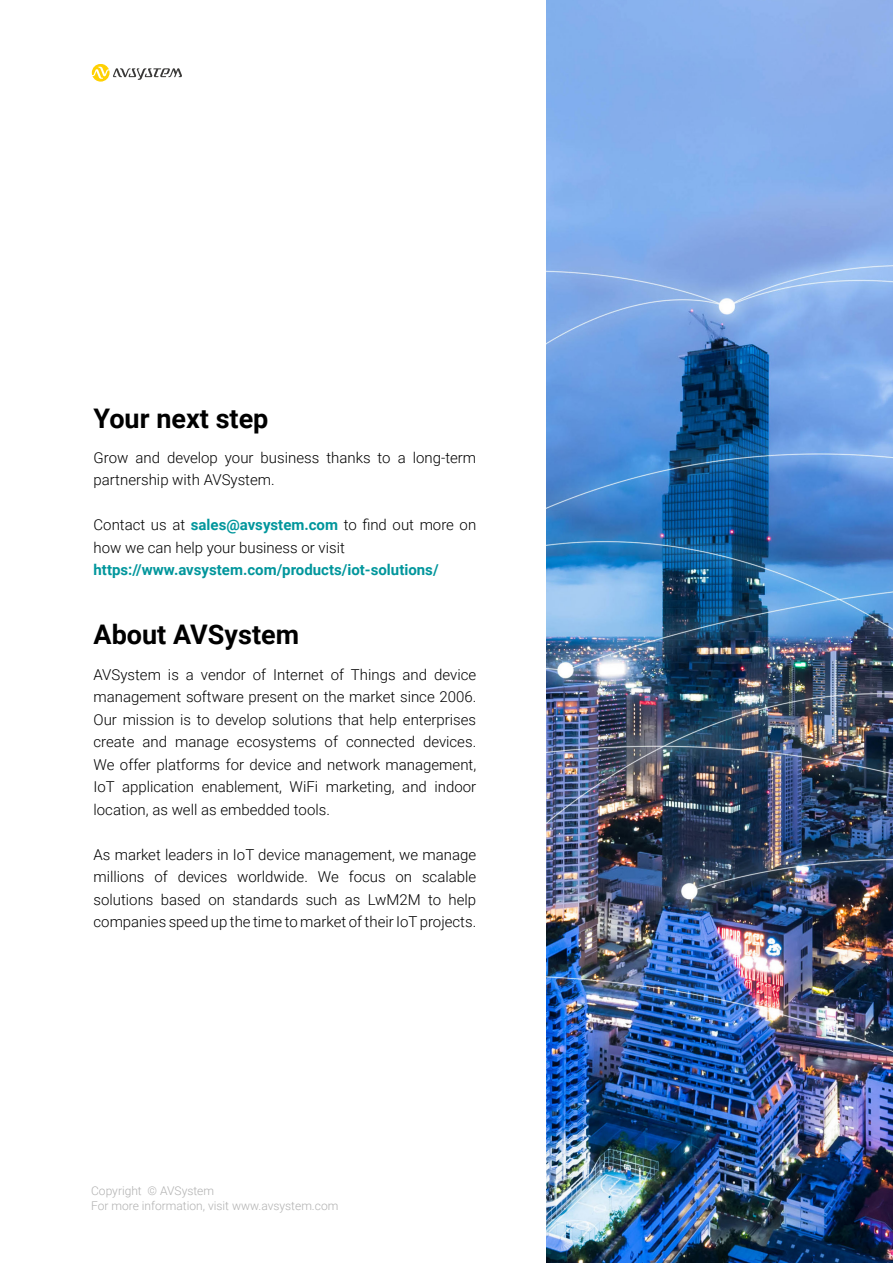
<style>
.page{position:relative;width:893px;height:1263px;background:#fff}
.page>*{position:absolute;margin:0;border:0;box-sizing:border-box;transform-origin:0 0}
.t1{font:700 27px "Roboto";color:#000}
.t2{font:300 15px/22.5px "Roboto";color:#000}
.t3{font:700 15px "Roboto";color:#00969c}
.t4{font:300 12px/14.4px "Roboto";color:#b1b1b1}
.s1{font-weight:700;color:#00969c}
</style>
<div class="page">
<svg style="left:92px;top:64px;width:90px;height:17px"></svg>
<img style="left:546px;top:0;width:347px;height:1263px">
<h1 class="t1" style="left:94px;top:399px;width:176px">Your next step</h1>
<p class="t2" style="left:94px;top:446px;width:384px">Grow and develop your business thanks to a long-term partnership with AVSystem.</p>
<p class="t2" style="left:94px;top:513px;width:384px">Contact us at <span class="s1">sales@avsystem.com</span> to find out more on how we can help your business or visit</p>
<p class="t3" style="left:94px;top:560px;width:347px">https://www.avsystem.com/products/iot-solutions/</p>
<h1 class="t1" style="left:94px;top:616px;width:207px">About AVSystem</h1>
<p class="t2" style="left:94px;top:662px;width:384px;text-align:justify">AVSystem is a vendor of Internet of Things and device management software present on the market since 2006.<br>Our mission is to develop solutions that help enterprises create and manage ecosystems of connected devices.<br>We offer platforms for device and network management, IoT application enablement, WiFi marketing, and indoor location, as well as embedded tools.</p>
<p class="t2" style="left:94px;top:842px;width:384px;text-align:justify">As market leaders in IoT device management, we manage millions of devices worldwide. We focus on scalable solutions based on standards such as LwM2M to help companies speed up the time to market of their IoT projects.</p>
<p class="t4" style="left:91px;top:1183px;width:249px">Copyright © AVSystem<br>For more information, visit www.avsystem.com</p>
</div>
